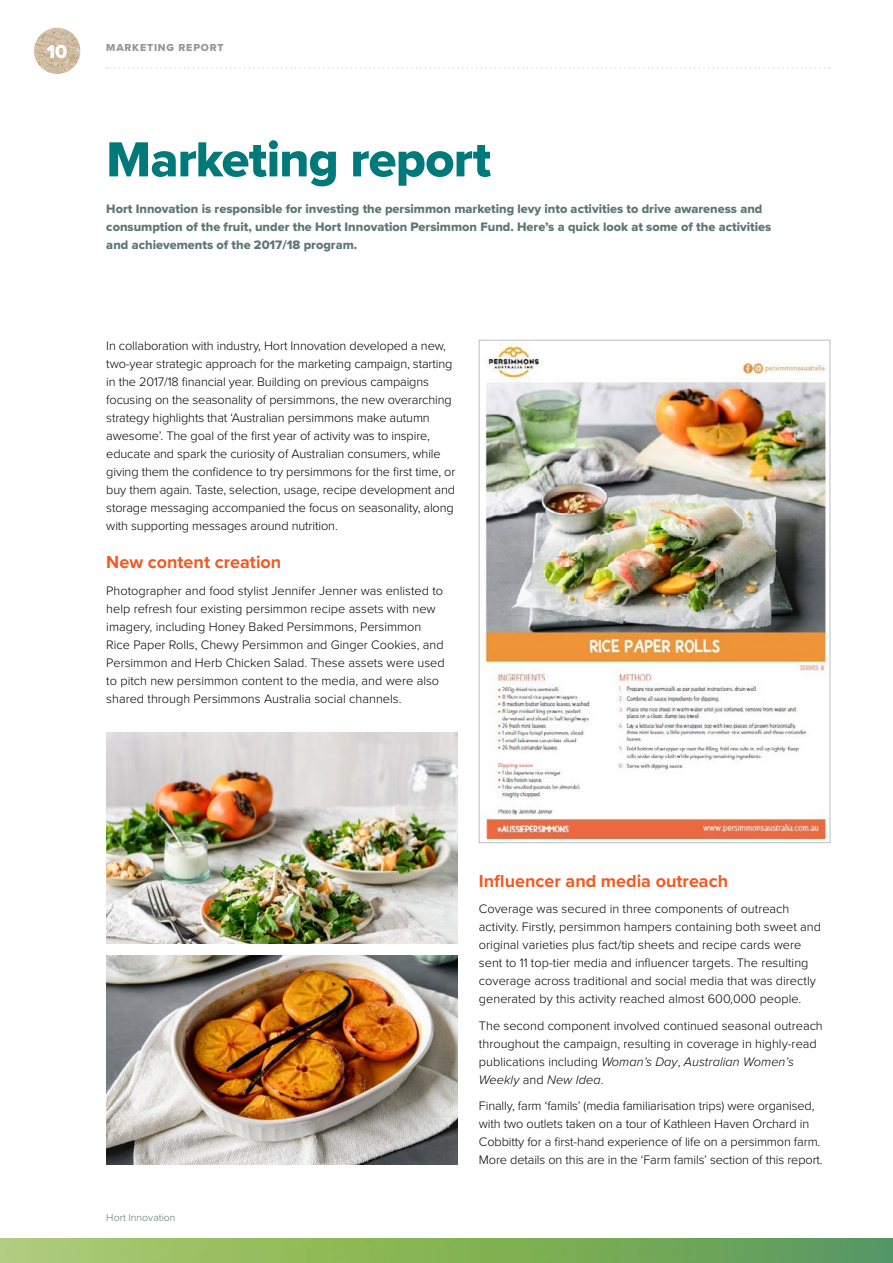
<style>
.page{position:relative;width:893px;height:1263px;background:#fff}
.page>*{position:absolute;margin:0;border:0;box-sizing:border-box;transform-origin:0 0}
.t1{font:51px "Proxima Nova Extrabld";letter-spacing:-.015em;color:#00797b}
.t2{font:19.5px "Proxima Nova Extrabld";color:#fff}
.t3{font:700 18px "Proxima Nova";color:#f15a22}
.t4{font:300 12.75px/18px "Proxima Nova";letter-spacing:-.01em;color:#000}
.t5{font:12.75px/18px "Proxima Nova Extrabld";color:#5e7772}
.t6{font:10.5px "Proxima Nova Extrabld";letter-spacing:.08em;color:#939598}
.t7{font:300 10.5px "Proxima Nova";color:#5e7772}
.s1{font-style:italic}
</style>
<div class="page">
<img style="left:0;top:1238px;width:893px;height:25px">
<img style="left:34px;top:28px;width:46px;height:46px;border-radius:23px">
<svg style="left:106px;top:67px;width:724px;height:2px"></svg>
<img style="left:482px;top:342px;width:345px;height:499px">
<img style="left:106px;top:732px;width:352px;height:211px">
<img style="left:106px;top:956px;width:352px;height:208px">
<h2 class="t2" style="left:46px;top:37px;width:22px">10</h2>
<p class="t6" style="left:106px;top:39px;width:119px">MARKETING REPORT</p>
<h1 class="t1" style="left:106px;top:121px;width:386px">Marketing report</h1>
<p class="t5" style="left:106px;top:200px;width:666px">Hort Innovation is responsible for investing the persimmon marketing levy into activities to drive awareness and consumption of the fruit, under the Hort Innovation Persimmon Fund. Here’s a quick look at some of the activities and achievements of the 2017/18 program.</p>
<p class="t4" style="left:106px;top:336px;width:351px">In collaboration with industry, Hort Innovation developed a new, two-year strategic approach for the marketing campaign, starting in the 2017/18 financial year. Building on previous campaigns focusing on the seasonality of persimmons, the new overarching strategy highlights that ‘Australian persimmons make autumn awesome’. The goal of the first year of activity was to inspire, educate and spark the curiosity of Australian consumers, while giving them the confidence to try persimmons for the first time, or buy them again. Taste, selection, usage, recipe development and storage messaging accompanied the focus on seasonality, along with supporting messages around nutrition.</p>
<h3 class="t3" style="left:106px;top:549px;width:176px">New content creation</h3>
<p class="t4" style="left:106px;top:581px;width:340px">Photographer and food stylist Jennifer Jenner was enlisted to help refresh four existing persimmon recipe assets with new imagery, including Honey Baked Persimmons, Persimmon Rice Paper Rolls, Chewy Persimmon and Ginger Cookies, and Persimmon and Herb Chicken Salad. These assets were used to pitch new persimmon content to the media, and were also shared through Persimmons Australia social channels.</p>
<p class="t7" style="left:106px;top:1209px;width:71px">Hort Innovation</p>
<h3 class="t3" style="left:479px;top:867px;width:251px">Influencer and media outreach</h3>
<p class="t4" style="left:479px;top:899px;width:344px">Coverage was secured in three components of outreach activity. Firstly, persimmon hampers containing both sweet and original varieties plus fact/tip sheets and recipe cards were sent to 11 top-tier media and influencer targets. The resulting coverage across traditional and social media that was directly generated by this activity reached almost 600,000 people.</p>
<p class="t4" style="left:479px;top:1016px;width:345px">The second component involved continued seasonal outreach throughout the campaign, resulting in coverage in highly-read publications including <span class="s1">Woman’s Day</span>, <span class="s1">Australian Women’s Weekly</span> and <span class="s1">New Idea</span>.</p>
<p class="t4" style="left:479px;top:1096px;width:345px">Finally, farm ‘famils’ (media familiarisation trips) were organised, with two outlets taken on a tour of Kathleen Haven Orchard in Cobbitty for a first-hand experience of life on a persimmon farm.<br>More details on this are in the ‘Farm famils’ section of this report.</p>
</div>
